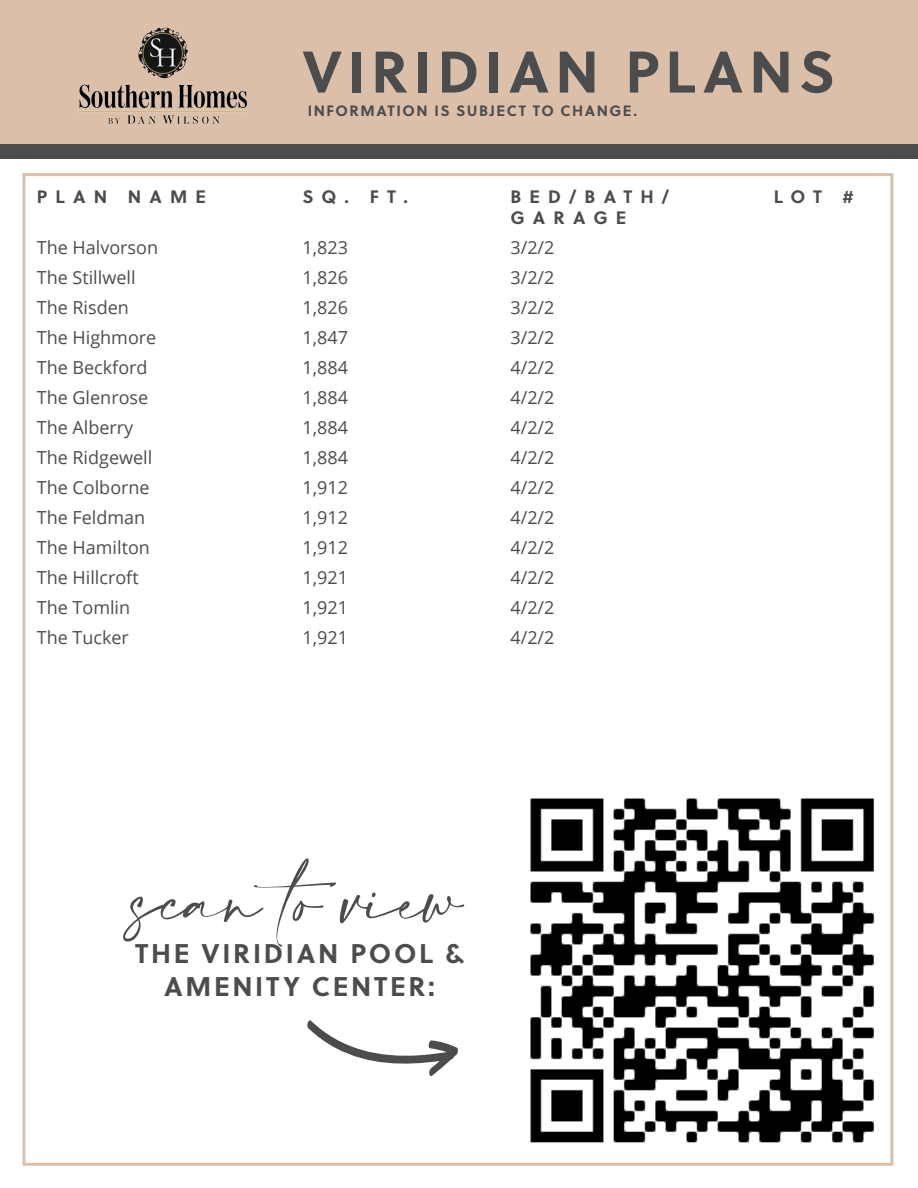
<style>
.page{position:relative;width:918px;height:1188px;background:#fff}
.page>*{position:absolute;margin:0;border:0;box-sizing:border-box;transform-origin:0 0}
.Subtitle_-_Left_Alig{font:700 58.5px "Soleil";letter-spacing:.1em;color:#4b4c4d}
.t1{font:51px "Amalfi Coast";color:#4b4c4d}
.Subtitle_-_Left_Alig-2{font:700 27px "Soleil";letter-spacing:.1em;color:#4b4c4d}
.Paragraph_Style_2{font:18px "Open Sans";color:#4b4c4d}
.Heading_-_Left_Align{font:700 18px "Soleil";letter-spacing:.45em;color:#4b4c4d}
.Subtitle_-_Left_Alig-3{font:700 15px "Soleil";letter-spacing:.1em;color:#4b4c4d}
</style>
<div class="page">
<div style="left:0;top:0;width:918px;height:152px;background:#dbbfa8"></div>
<div style="left:0;top:145px;width:918px;height:14px;background:#4b4c4d"></div>
<img style="left:530px;top:749px;width:364px;height:417px">
<img style="left:78px;top:27px;width:170px;height:97px">
<svg style="left:307px;top:1020px;width:151px;height:56px"></svg>
<p class="Heading_-_Left_Align" style="left:37px;top:182px;width:171px">PLAN NAME</p>
<p class="Paragraph_Style_2" style="left:37px;top:236px;width:123px">The Halvorson</p>
<p class="Paragraph_Style_2" style="left:37px;top:266px;width:100px">The Stillwell</p>
<p class="Paragraph_Style_2" style="left:37px;top:296px;width:94px">The Risden</p>
<p class="Paragraph_Style_2" style="left:37px;top:326px;width:121px">The Highmore</p>
<p class="Paragraph_Style_2" style="left:37px;top:356px;width:112px">The Beckford</p>
<p class="Paragraph_Style_2" style="left:37px;top:386px;width:113px">The Glenrose</p>
<p class="Paragraph_Style_2" style="left:37px;top:416px;width:98px">The Alberry</p>
<p class="Paragraph_Style_2" style="left:37px;top:446px;width:117px">The Ridgewell</p>
<p class="Paragraph_Style_2" style="left:37px;top:476px;width:114px">The Colborne</p>
<p class="Paragraph_Style_2" style="left:37px;top:506px;width:110px">The Feldman</p>
<p class="Paragraph_Style_2" style="left:37px;top:536px;width:115px">The Hamilton</p>
<p class="Paragraph_Style_2" style="left:37px;top:566px;width:103px">The Hillcroft</p>
<p class="Paragraph_Style_2" style="left:37px;top:596px;width:95px">The Tomlin</p>
<p class="Paragraph_Style_2" style="left:37px;top:626px;width:94px">The Tucker</p>
<p class="Subtitle_-_Left_Alig" style="left:303px;top:26px;width:533px">VIRIDIAN PLANS</p>
<p class="Subtitle_-_Left_Alig-3" style="left:308px;top:99px;width:331px">INFORMATION IS SUBJECT TO CHANGE.</p>
<p class="Heading_-_Left_Align" style="left:303px;top:182px;width:107px">SQ. FT.</p>
<p class="Paragraph_Style_2" style="left:303px;top:236px;width:47px">1,823</p>
<p class="Paragraph_Style_2" style="left:303px;top:266px;width:47px">1,826</p>
<p class="Paragraph_Style_2" style="left:303px;top:296px;width:47px">1,826</p>
<p class="Paragraph_Style_2" style="left:303px;top:326px;width:47px">1,847</p>
<p class="Paragraph_Style_2" style="left:303px;top:356px;width:47px">1,884</p>
<p class="Paragraph_Style_2" style="left:303px;top:386px;width:47px">1,884</p>
<p class="Paragraph_Style_2" style="left:303px;top:416px;width:47px">1,884</p>
<p class="Paragraph_Style_2" style="left:303px;top:446px;width:47px">1,884</p>
<p class="Paragraph_Style_2" style="left:303px;top:476px;width:47px">1,912</p>
<p class="Paragraph_Style_2" style="left:303px;top:506px;width:47px">1,912</p>
<p class="Paragraph_Style_2" style="left:303px;top:536px;width:47px">1,912</p>
<p class="Paragraph_Style_2" style="left:303px;top:566px;width:47px">1,921</p>
<p class="Paragraph_Style_2" style="left:303px;top:596px;width:47px">1,921</p>
<p class="Paragraph_Style_2" style="left:303px;top:626px;width:47px">1,921</p>
<p class="Heading_-_Left_Align" style="left:510px;top:182px;width:160px">BED/BATH/</p>
<p class="Heading_-_Left_Align" style="left:510px;top:204px;width:117px">GARAGE</p>
<p class="Paragraph_Style_2" style="left:510px;top:236px;width:46px">3/2/2</p>
<p class="Paragraph_Style_2" style="left:510px;top:266px;width:46px">3/2/2</p>
<p class="Paragraph_Style_2" style="left:510px;top:296px;width:46px">3/2/2</p>
<p class="Paragraph_Style_2" style="left:510px;top:326px;width:46px">3/2/2</p>
<p class="Paragraph_Style_2" style="left:510px;top:356px;width:46px">4/2/2</p>
<p class="Paragraph_Style_2" style="left:510px;top:386px;width:46px">4/2/2</p>
<p class="Paragraph_Style_2" style="left:510px;top:416px;width:46px">4/2/2</p>
<p class="Paragraph_Style_2" style="left:510px;top:446px;width:46px">4/2/2</p>
<p class="Paragraph_Style_2" style="left:510px;top:476px;width:46px">4/2/2</p>
<p class="Paragraph_Style_2" style="left:510px;top:506px;width:46px">4/2/2</p>
<p class="Paragraph_Style_2" style="left:510px;top:536px;width:46px">4/2/2</p>
<p class="Paragraph_Style_2" style="left:510px;top:566px;width:46px">4/2/2</p>
<p class="Paragraph_Style_2" style="left:510px;top:596px;width:46px">4/2/2</p>
<p class="Paragraph_Style_2" style="left:510px;top:626px;width:46px">4/2/2</p>
<p class="Heading_-_Left_Align" style="left:774px;top:182px;width:81px">LOT #</p>
<p class="t1" style="left:131px;top:873px;width:334px">scan to view</p>
<p class="Subtitle_-_Left_Alig-2" style="left:135px;top:933px;width:330px">THE VIRIDIAN POOL &amp;</p>
<p class="Subtitle_-_Left_Alig-2" style="left:164px;top:965px;width:272px">AMENITY CENTER:</p>
</div>
